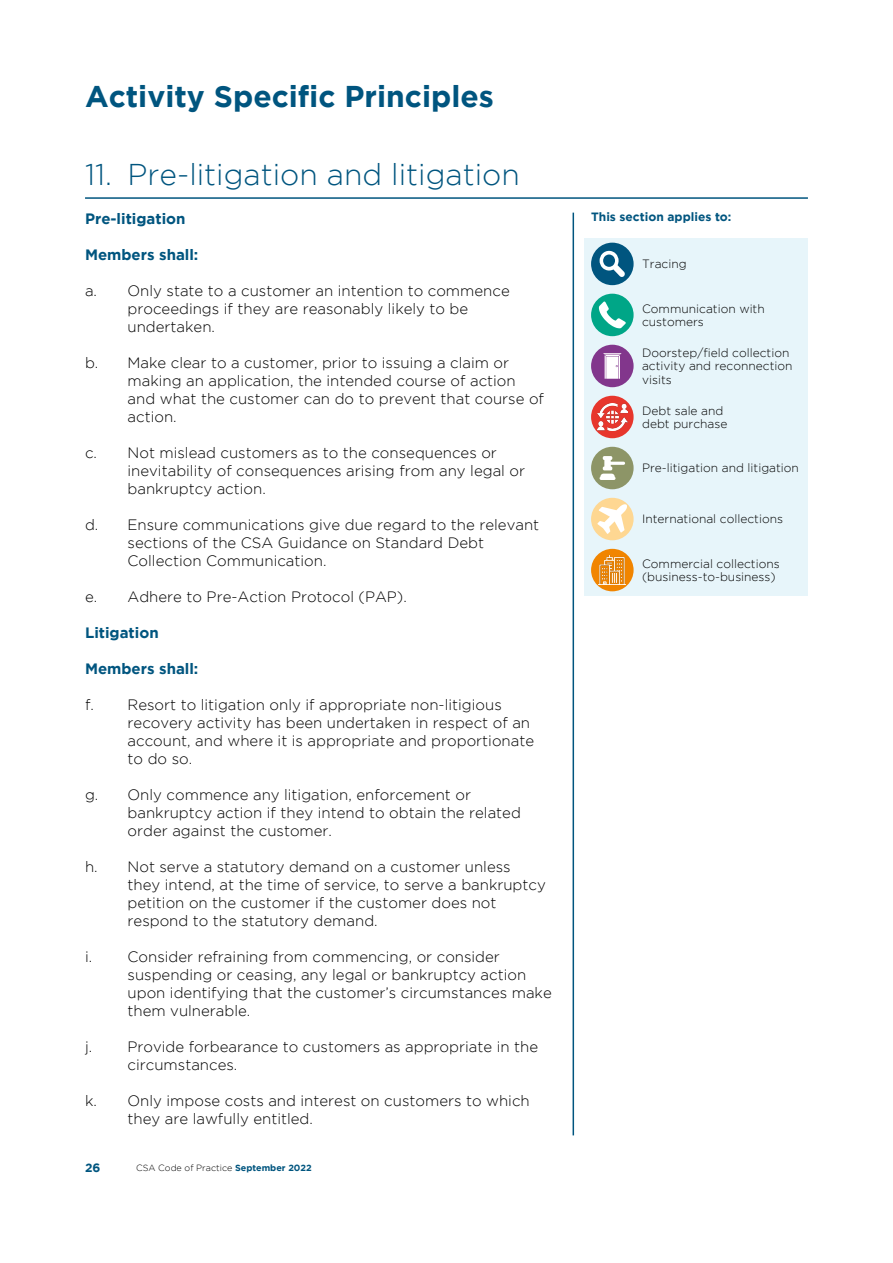
<style>
.page{position:relative;width:893px;height:1263px;background:#fff}
.page>*{position:absolute;margin:0;border:0;box-sizing:border-box;transform-origin:0 0}
.t1{font:300 30px "Gotham";color:#00557f}
.t2{font:700 30px "Gotham";color:#00557f}
.t3{font:300 15px/18px "Gotham";color:#000}
.t4{font:700 15px "Gotham";color:#00557f}
.t5{font:300 12px/13.5px "Gotham";color:#000}
.t6{font:700 12px "Gotham";color:#00557f}
.t7{font:300 9px "Gotham";color:#000}
.s1{font-weight:700;color:#00557f}
</style>
<div class="page">
<div style="left:585px;top:238px;width:223px;height:358px;background:#e7f5fa"></div>
<hr style="left:85px;top:197px;width:723px;height:2px;background:#00557f">
<div style="left:591px;top:549px;width:43px;height:42px;background:#f18500;border-radius:50%"></div>
<img style="left:599px;top:555px;width:27px;height:30px">
<hr style="left:573px;top:213px;width:1px;height:922px;background:#00557f">
<div style="left:591px;top:243px;width:43px;height:42px;background:#00557f;border-radius:50%"></div>
<svg style="left:600px;top:251px;width:25px;height:26px"></svg>
<div style="left:591px;top:294px;width:43px;height:42px;background:#00a687;border-radius:50%"></div>
<svg style="left:599px;top:302px;width:27px;height:26px"></svg>
<div style="left:591px;top:345px;width:43px;height:42px;background:#82368c;border-radius:50%"></div>
<svg style="left:603px;top:353px;width:19px;height:26px"></svg>
<div style="left:591px;top:396px;width:43px;height:42px;background:#e7362c;border-radius:50%"></div>
<img style="left:597px;top:404px;width:30px;height:26px">
<div style="left:591px;top:447px;width:43px;height:42px;background:#8d9567;border-radius:50%"></div>
<svg style="left:600px;top:456px;width:25px;height:24px"></svg>
<div style="left:591px;top:498px;width:43px;height:42px;background:#fed792;border-radius:50%"></div>
<svg style="left:597px;top:504px;width:30px;height:30px"></svg>
<h1 class="t2" style="left:85px;top:79px;width:410px">Activity Specific Principles</h1>
<h1 class="t1" style="left:85px;top:159px;width:436px">11. Pre-litigation and litigation</h1>
<p class="t4" style="left:85px;top:210px;width:102px">Pre-litigation</p>
<p class="t4" style="left:85px;top:246px;width:115px">Members shall:</p>
<p class="t3" style="left:128px;top:281px;width:384px;text-indent:-43px">a. Only state to a customer an intention to commence proceedings if they are reasonably likely to be undertaken.</p>
<p class="t3" style="left:128px;top:353px;width:418px;text-indent:-43px">b. Make clear to a customer, prior to issuing a claim or making an application, the intended course of action and what the customer can do to prevent that course of action.</p>
<p class="t3" style="left:128px;top:443px;width:399px;text-indent:-43px">c. Not mislead customers as to the consequences or inevitability of consequences arising from any legal or bankruptcy action.</p>
<p class="t3" style="left:128px;top:515px;width:413px;text-indent:-43px">d. Ensure communications give due regard to the relevant sections of the CSA Guidance on Standard Debt<br>Collection Communication.</p>
<p class="t3" style="left:85px;top:587px;width:323px">e. Adhere to Pre-Action Protocol (PAP).</p>
<p class="t4" style="left:85px;top:624px;width:75px">Litigation</p>
<p class="t4" style="left:85px;top:660px;width:115px">Members shall:</p>
<p class="t3" style="left:128px;top:695px;width:408px;text-indent:-43px">f. Resort to litigation only if appropriate non-litigious recovery activity has been undertaken in respect of an account, and where it is appropriate and proportionate to do so.</p>
<p class="t3" style="left:128px;top:785px;width:395px;text-indent:-43px">g. Only commence any litigation, enforcement or bankruptcy action if they intend to obtain the related order against the customer.</p>
<p class="t3" style="left:128px;top:857px;width:420px;text-indent:-43px">h. Not serve a statutory demand on a customer unless they intend, at the time of service, to serve a bankruptcy petition on the customer if the customer does not respond to the statutory demand.</p>
<p class="t3" style="left:128px;top:947px;width:426px;text-indent:-43px">i. Consider refraining from commencing, or consider suspending or ceasing, any legal or bankruptcy action upon identifying that the customer’s circumstances make them vulnerable.</p>
<p class="t3" style="left:128px;top:1037px;width:412px;text-indent:-43px">j. Provide forbearance to customers as appropriate in the circumstances.</p>
<p class="t3" style="left:128px;top:1091px;width:404px;text-indent:-43px">k. Only impose costs and interest on customers to which they are lawfully entitled.</p>
<p class="t6" style="left:85px;top:1160px;width:17px">26</p>
<p class="t7" style="left:136px;top:1162px;width:177px">CSA Code of Practice <span class="s1">September 2022</span></p>
<p class="t6" style="left:591px;top:210px;width:142px">This section applies to:</p>
<p class="t5" style="left:642px;top:257px;width:46px">Tracing</p>
<p class="t5" style="left:642px;top:301px;width:124px">Communication with customers</p>
<p class="t5" style="left:642px;top:346px;width:152px">Doorstep/field collection activity and reconnection visits</p>
<p class="t5" style="left:642px;top:403px;width:87px">Debt sale and debt purchase</p>
<p class="t5" style="left:642px;top:461px;width:158px">Pre-litigation and litigation</p>
<p class="t5" style="left:642px;top:512px;width:142px">International collections</p>
<p class="t5" style="left:642px;top:556px;width:139px">Commercial collections (business-to-business)</p>
</div>
